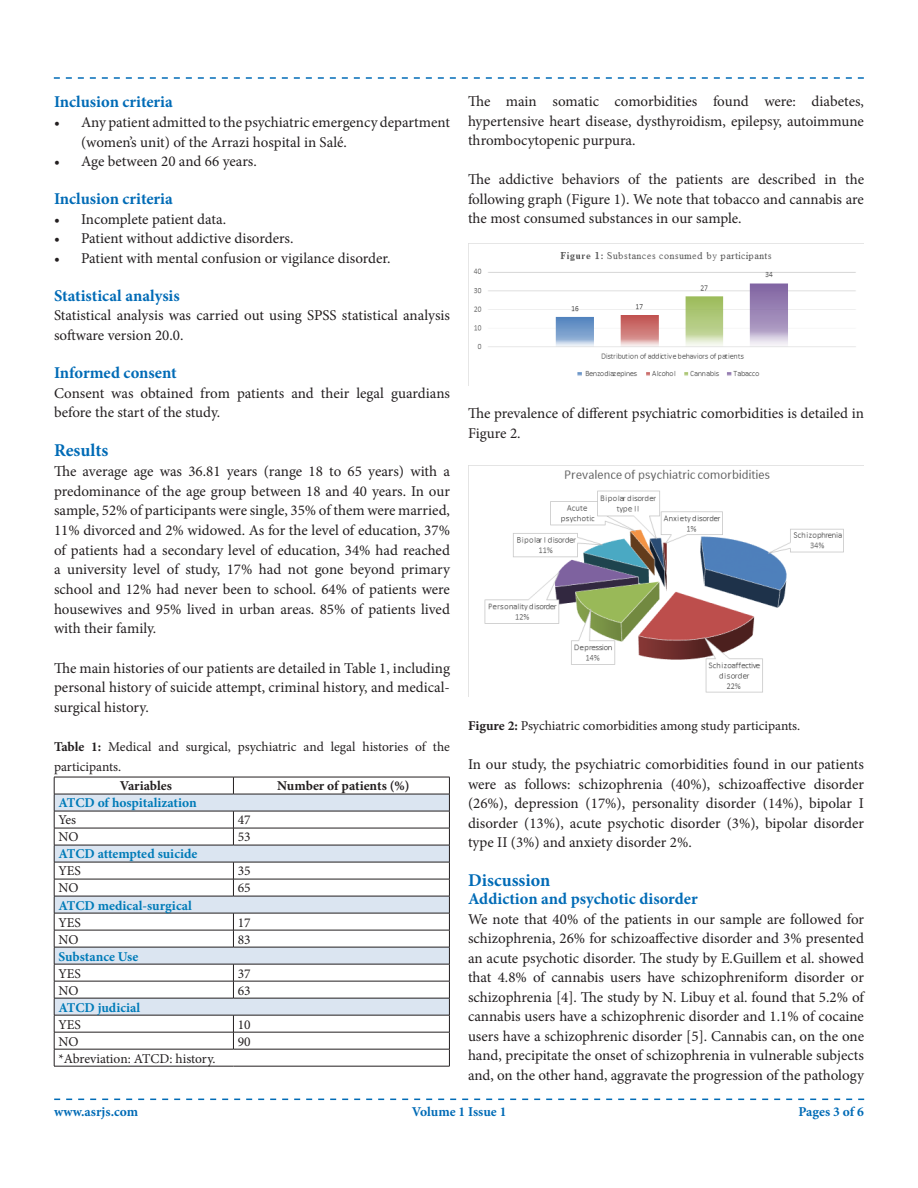
<style>
.page{position:relative;width:918px;height:1188px;background:#fff}
.page>*{position:absolute;margin:0;border:0;box-sizing:border-box;transform-origin:0 0}
.t1{font:700 18px "Minion Pro";color:#006bb6}
.t2{font:700 16.5px "Minion Pro";color:#006bb6}
.t3{font:15px/19.5px "Minion Pro";color:#231f20;text-align:justify}
.t4{font:13.5px/19.6px "Minion Pro";color:#231f20}
.t5{font:700 13.5px "Minion Pro";color:#007bb8}
.t6{font:700 13.5px "Minion Pro";color:#006bb6}
.t7{font:700 13.5px "Minion Pro";letter-spacing:-.005em;color:#231f20}
.s1{font-weight:700}
</style>
<div class="page">
<svg style="left:54px;top:77px;width:810px;height:2px"></svg>
<svg style="left:54px;top:1099px;width:810px;height:1px"></svg>
<svg style="left:55px;top:795px;width:394px;height:220px"></svg>
<hr style="left:54px;top:777px;width:179px;height:1px;background:#231f20">
<hr style="left:233px;top:777px;width:217px;height:1px;background:#231f20">
<svg style="left:233px;top:777px;width:1px;height:17px"></svg>
<hr style="left:54px;top:794px;width:179px;height:1px;background:#231f20">
<hr style="left:233px;top:794px;width:217px;height:1px;background:#231f20">
<hr style="left:54px;top:811px;width:179px;height:1px;background:#231f20">
<hr style="left:233px;top:811px;width:217px;height:1px;background:#231f20">
<hr style="left:54px;top:828px;width:179px;height:1px;background:#231f20">
<hr style="left:233px;top:828px;width:217px;height:1px;background:#231f20">
<svg style="left:233px;top:811px;width:1px;height:34px"></svg>
<hr style="left:54px;top:845px;width:179px;height:1px;background:#231f20">
<hr style="left:233px;top:845px;width:217px;height:1px;background:#231f20">
<hr style="left:54px;top:862px;width:179px;height:1px;background:#231f20">
<hr style="left:233px;top:862px;width:217px;height:1px;background:#231f20">
<hr style="left:54px;top:879px;width:179px;height:1px;background:#231f20">
<hr style="left:233px;top:879px;width:217px;height:1px;background:#231f20">
<svg style="left:233px;top:862px;width:1px;height:34px"></svg>
<hr style="left:54px;top:896px;width:179px;height:1px;background:#231f20">
<hr style="left:233px;top:896px;width:217px;height:1px;background:#231f20">
<hr style="left:54px;top:913px;width:179px;height:1px;background:#231f20">
<hr style="left:233px;top:913px;width:217px;height:1px;background:#231f20">
<hr style="left:54px;top:930px;width:179px;height:1px;background:#231f20">
<hr style="left:233px;top:930px;width:217px;height:1px;background:#231f20">
<svg style="left:233px;top:913px;width:1px;height:34px"></svg>
<hr style="left:54px;top:947px;width:179px;height:1px;background:#231f20">
<hr style="left:233px;top:947px;width:217px;height:1px;background:#231f20">
<hr style="left:54px;top:964px;width:179px;height:1px;background:#231f20">
<hr style="left:233px;top:964px;width:217px;height:1px;background:#231f20">
<hr style="left:54px;top:981px;width:179px;height:1px;background:#231f20">
<hr style="left:233px;top:981px;width:217px;height:1px;background:#231f20">
<svg style="left:233px;top:964px;width:1px;height:34px"></svg>
<hr style="left:54px;top:998px;width:179px;height:1px;background:#231f20">
<hr style="left:233px;top:998px;width:217px;height:1px;background:#231f20">
<hr style="left:54px;top:1015px;width:179px;height:1px;background:#231f20">
<hr style="left:233px;top:1015px;width:217px;height:1px;background:#231f20">
<hr style="left:54px;top:1032px;width:179px;height:1px;background:#231f20">
<hr style="left:233px;top:1032px;width:217px;height:1px;background:#231f20">
<svg style="left:233px;top:1015px;width:1px;height:34px"></svg>
<hr style="left:54px;top:1049px;width:179px;height:1px;background:#231f20">
<svg style="left:54px;top:777px;width:1px;height:289px"></svg>
<hr style="left:233px;top:1049px;width:217px;height:1px;background:#231f20">
<svg style="left:449px;top:777px;width:1px;height:289px"></svg>
<hr style="left:54px;top:1066px;width:179px;height:1px;background:#231f20">
<hr style="left:233px;top:1066px;width:217px;height:1px;background:#231f20">
<img style="left:468px;top:244px;width:388px;height:141px">
<img style="left:468px;top:466px;width:376px;height:230px">
<p class="t2" style="left:54px;top:90px;width:120px">Inclusion criteria</p>
<p class="t3" style="left:81px;top:112px;width:371px;text-indent:-27px">• Any patient admitted to the psychiatric emergency department (women’s unit) of the Arrazi hospital in Salé.</p>
<p class="t3" style="left:54px;top:152px;width:204px">• Age between 20 and 66 years.</p>
<p class="t2" style="left:54px;top:187px;width:120px">Inclusion criteria</p>
<p class="t3" style="left:54px;top:209px;width:174px">• Incomplete patient data.</p>
<p class="t3" style="left:54px;top:229px;width:241px">• Patient without addictive disorders.</p>
<p class="t3" style="left:54px;top:249px;width:338px">• Patient with mental confusion or vigilance disorder.</p>
<p class="t2" style="left:54px;top:284px;width:127px">Statistical analysis</p>
<p class="t3" style="left:54px;top:306px;width:398px">Statistical analysis was carried out using SPSS statistical analysis software version 20.0.</p>
<p class="t2" style="left:54px;top:361px;width:124px">Informed consent</p>
<p class="t3" style="left:54px;top:383px;width:398px">Consent was obtained from patients and their legal guardians before the start of the study.</p>
<p class="t1" style="left:54px;top:438px;width:56px">Results</p>
<p class="t3" style="left:54px;top:462px;width:398px">The average age was 36.81 years (range 18 to 65 years) with a predominance of the age group between 18 and 40 years. In our sample, 52% of participants were single, 35% of them were married, 11% divorced and 2% widowed. As for the level of education, 37% of patients had a secondary level of education, 34% had reached a university level of study, 17% had not gone beyond primary school and 12% had never been to school. 64% of patients were housewives and 95% lived in urban areas. 85% of patients lived with their family.</p>
<p class="t3" style="left:54px;top:658px;width:398px">The main histories of our patients are detailed in Table 1, including personal history of suicide attempt, criminal history, and medical&shy;surgical history.</p>
<p class="t4" style="left:54px;top:737px;width:397px"><span class="s1">Table 1:</span> Medical and surgical, psychiatric and legal histories of the participants.</p>
<p class="t7" style="left:120px;top:777px;width:54px">Variables</p>
<p class="t7" style="left:277px;top:777px;width:134px">Number of patients (%)</p>
<p class="t5" style="left:58px;top:794px;width:140px">ATCD of hospitalization</p>
<p class="t4" style="left:58px;top:810px;width:19px">Yes</p>
<p class="t4" style="left:238px;top:810px;width:14px">47</p>
<p class="t4" style="left:58px;top:827px;width:22px">NO</p>
<p class="t4" style="left:238px;top:827px;width:14px">53</p>
<p class="t5" style="left:58px;top:845px;width:141px">ATCD attempted suicide</p>
<p class="t4" style="left:58px;top:861px;width:24px">YES</p>
<p class="t4" style="left:238px;top:861px;width:14px">35</p>
<p class="t4" style="left:58px;top:878px;width:22px">NO</p>
<p class="t4" style="left:238px;top:878px;width:14px">65</p>
<p class="t5" style="left:58px;top:896px;width:135px">ATCD medical-surgical</p>
<p class="t4" style="left:58px;top:912px;width:24px">YES</p>
<p class="t4" style="left:238px;top:912px;width:14px">17</p>
<p class="t4" style="left:58px;top:929px;width:22px">NO</p>
<p class="t4" style="left:238px;top:929px;width:14px">83</p>
<p class="t5" style="left:58px;top:947px;width:81px">Substance Use</p>
<p class="t4" style="left:58px;top:963px;width:24px">YES</p>
<p class="t4" style="left:238px;top:963px;width:14px">37</p>
<p class="t4" style="left:58px;top:980px;width:22px">NO</p>
<p class="t4" style="left:238px;top:980px;width:14px">63</p>
<p class="t5" style="left:58px;top:998px;width:83px">ATCD judicial</p>
<p class="t4" style="left:58px;top:1014px;width:24px">YES</p>
<p class="t4" style="left:238px;top:1014px;width:14px">10</p>
<p class="t4" style="left:58px;top:1031px;width:22px">NO</p>
<p class="t4" style="left:238px;top:1031px;width:14px">90</p>
<p class="t4" style="left:58px;top:1049px;width:159px">*Abreviation: ATCD: history.</p>
<p class="t3" style="left:468px;top:92px;width:398px">The main somatic comorbidities found were: diabetes, hypertensive heart disease, dysthyroidism, epilepsy, autoimmune thrombocytopenic purpura.</p>
<p class="t3" style="left:468px;top:170px;width:398px">The addictive behaviors of the patients are described in the following graph (Figure 1). We note that tobacco and cannabis are the most consumed substances in our sample.</p>
<p class="t3" style="left:468px;top:404px;width:397px">The prevalence of different psychiatric comorbidities is detailed in<br>Figure 2.</p>
<p class="t4" style="left:468px;top:716px;width:334px"><span class="s1">Figure 2:</span> Psychiatric comorbidities among study participants.</p>
<p class="t3" style="left:468px;top:755px;width:398px">In our study, the psychiatric comorbidities found in our patients were as follows: schizophrenia (40%), schizoaffective disorder (26%), depression (17%), personality disorder (14%), bipolar I disorder (13%), acute psychotic disorder (3%), bipolar disorder type II (3%) and anxiety disorder 2%.</p>
<p class="t1" style="left:468px;top:868px;width:84px">Discussion</p>
<p class="t2" style="left:468px;top:887px;width:231px">Addiction and psychotic disorder</p>
<p class="t3" style="left:468px;top:909px;width:398px">We note that 40% of the patients in our sample are followed for schizophrenia, 26% for schizoaffective disorder and 3% presented an acute psychotic disorder. The study by E.Guillem et al. showed that 4.8% of cannabis users have schizophreniform disorder or schizophrenia [4]. The study by N. Libuy et al. found that 5.2% of cannabis users have a schizophrenic disorder and 1.1% of cocaine users have a schizophrenic disorder [5]. Cannabis can, on the one hand, precipitate the onset of schizophrenia in vulnerable subjects and, on the other hand, aggravate the progression of the pathology</p>
<p class="t6" style="left:54px;top:1102px;width:85px">www.asrjs.com</p>
<p class="t6" style="left:412px;top:1102px;width:96px">Volume 1 Issue 1</p>
<p class="t6" style="left:798px;top:1103px;width:67px">Pages 3 of 6</p>
</div>
